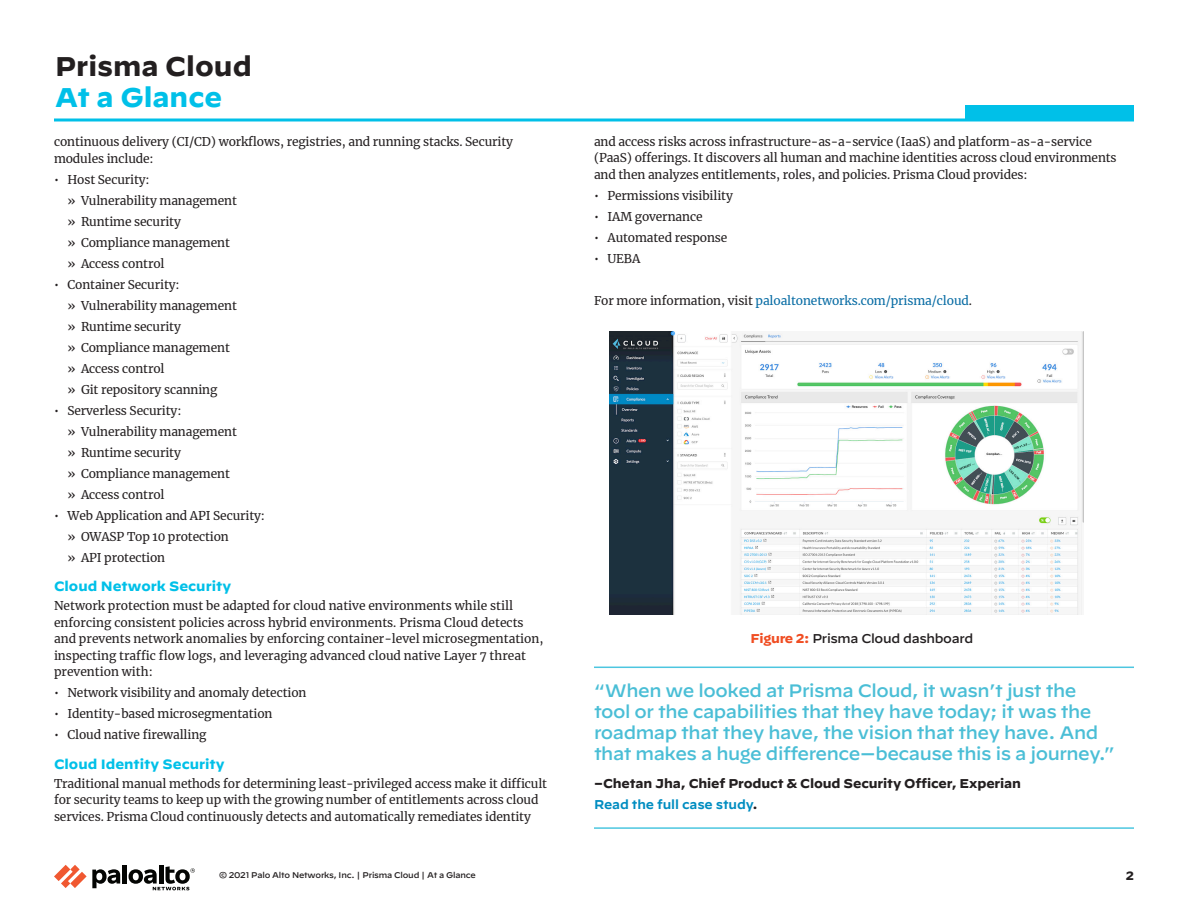
<style>
.page{position:relative;width:1188px;height:918px;background:#fff}
.page>*{position:absolute;margin:0;border:0;box-sizing:border-box;transform-origin:0 0}
.t1{font:700 27px "Decimal";color:#231f20}
.t2{font:700 27px "Decimal";color:#00c0e8}
.pull-quote{font:500 18px/21px "Decimal";letter-spacing:-.025em;color:#4abed6}
.blue_subheads{font:700 13.5px "Decimal";color:#00c0e8}
.pull-quote-author{font:700 12.75px/21px "Decimal";letter-spacing:-.01em;color:#231f20}
.figure-title{font:500 12.75px "Decimal";letter-spacing:-.025em;color:#231f20}
.body-text{font:12px/16.5px "Merriweather";letter-spacing:-.01em;color:#231f20}
.bullet-list-2{font:12px "Merriweather";letter-spacing:-.01em;color:#231f20}
.body-text-2{font:12px "Merriweather";letter-spacing:-.01em;color:#086ca4}
.t3{font:700 12px "Decimal";color:#231f20}
.t4{font:500 8.25px "Decimal";letter-spacing:-.025em;color:#231f20}
.s1{color:#231f20}
.s2{font-weight:700;color:#f04d22}
.s3{font-weight:600;color:#008dc1}
.s4{font-weight:600}
</style>
<div class="page">
<hr style="left:123px;top:865px;width:4px;height:19px;background:#040503">
<svg style="left:54px;top:865px;width:66px;height:23px"></svg>
<hr style="left:159px;top:865px;width:4px;height:19px;background:#040503">
<svg style="left:129px;top:866px;width:66px;height:24px"></svg>
<div style="left:965px;top:106px;width:169px;height:13px;background:#00c0e8"></div>
<svg style="left:54px;top:118px;width:1080px;height:4px;background:#3aceed"></svg>
<img style="left:610px;top:331px;width:473px;height:284px">
<hr style="left:594px;top:667px;width:540px;height:1px;background:#4cc6e0">
<hr style="left:594px;top:827px;width:540px;height:2px;background:#4cc6e0">
<h1 class="t1" style="left:55px;top:50px;width:198px">Prisma Cloud</h1>
<h1 class="t2" style="left:55px;top:82px;width:169px">At a Glance</h1>
<p class="body-text" style="left:54px;top:134px;width:461px">continuous delivery (CI/CD) workflows, registries, and running stacks. Security modules include:</p>
<p class="body-text" style="left:54px;top:171px;width:97px">• Host Security:</p>
<p class="bullet-list-2" style="left:68px;top:192px;width:171px">» Vulnerability management</p>
<p class="bullet-list-2" style="left:68px;top:213px;width:115px">» Runtime security</p>
<p class="bullet-list-2" style="left:68px;top:234px;width:164px">» Compliance management</p>
<p class="bullet-list-2" style="left:68px;top:255px;width:99px">» Access control</p>
<p class="body-text" style="left:54px;top:276px;width:127px">• Container Security:</p>
<p class="bullet-list-2" style="left:68px;top:297px;width:171px">» Vulnerability management</p>
<p class="bullet-list-2" style="left:68px;top:318px;width:115px">» Runtime security</p>
<p class="bullet-list-2" style="left:68px;top:339px;width:164px">» Compliance management</p>
<p class="bullet-list-2" style="left:68px;top:360px;width:99px">» Access control</p>
<p class="bullet-list-2" style="left:68px;top:381px;width:151px">» Git repository scanning</p>
<p class="body-text" style="left:54px;top:402px;width:129px">• Serverless Security:</p>
<p class="bullet-list-2" style="left:68px;top:423px;width:171px">» Vulnerability management</p>
<p class="bullet-list-2" style="left:68px;top:444px;width:115px">» Runtime security</p>
<p class="bullet-list-2" style="left:68px;top:465px;width:164px">» Compliance management</p>
<p class="bullet-list-2" style="left:68px;top:486px;width:99px">» Access control</p>
<p class="body-text" style="left:54px;top:507px;width:213px">• Web Application and API Security:</p>
<p class="bullet-list-2" style="left:68px;top:528px;width:163px">» OWASP Top 10 protection</p>
<p class="bullet-list-2" style="left:68px;top:549px;width:99px">» API protection</p>
<p class="blue_subheads" style="left:54px;top:579px;width:179px">Cloud Network Security</p>
<p class="body-text" style="left:54px;top:597px;width:491px">Network protection must be adapted for cloud native environments while still enforcing consistent policies across hybrid environments. Prisma Cloud detects and prevents network anomalies by enforcing container-level microsegmentation, inspecting traffic flow logs, and leveraging advanced cloud native Layer 7 threat prevention with:</p>
<p class="body-text" style="left:54px;top:684px;width:254px">• Network visibility and anomaly detection</p>
<p class="body-text" style="left:54px;top:705px;width:220px">• Identity-based microsegmentation</p>
<p class="body-text" style="left:54px;top:726px;width:154px">• Cloud native firewalling</p>
<p class="blue_subheads" style="left:54px;top:756px;width:172px">Cloud Identity Security</p>
<p class="body-text" style="left:54px;top:775px;width:495px">Traditional manual methods for determining least-privileged access make it difficult for security teams to keep up with the growing number of entitlements across cloud services. Prisma Cloud continuously detects and automatically remediates identity</p>
<p class="body-text" style="left:594px;top:133px;width:524px">and access risks across infrastructure-as-a-service (IaaS) and platform-as-a-service (PaaS) offerings. It discovers all human and machine identities across cloud environments and then analyzes entitlements, roles, and policies. Prisma Cloud provides:</p>
<p class="body-text" style="left:594px;top:187px;width:140px">• Permissions visibility</p>
<p class="body-text" style="left:594px;top:208px;width:110px">• IAM governance</p>
<p class="body-text" style="left:594px;top:229px;width:135px">• Automated response</p>
<p class="body-text" style="left:594px;top:250px;width:48px">• UEBA</p>
<p class="body-text-2" style="left:594px;top:292px;width:379px"><span class="s1">For more information, visit</span> paloaltonetworks.com/prisma/cloud<span class="s1">.</span></p>
<p class="figure-title" style="left:751px;top:627px;width:224px"><span class="s2">Figure 2:</span> Prisma Cloud dashboard</p>
<p class="pull-quote" style="left:594px;top:677px;width:522px">“When we looked at Prisma Cloud, it wasn’t just the tool or the capabilities that they have today; it was the roadmap that they have, the vision that they have. And that makes a huge difference—because this is a journey.”</p>
<p class="pull-quote-author" style="left:594px;top:773px;width:429px">–Chetan Jha, Chief Product &amp; Cloud Security Officer, Experian<br><span class="s3">Read the full case study</span><span class="s4">.</span></p>
<p class="t4" style="left:219px;top:867px;width:258px">© 2021 Palo Alto Networks, Inc. | Prisma Cloud | At a Glance</p>
<p class="t3" style="left:1126px;top:868px;width:10px">2</p>
</div>
